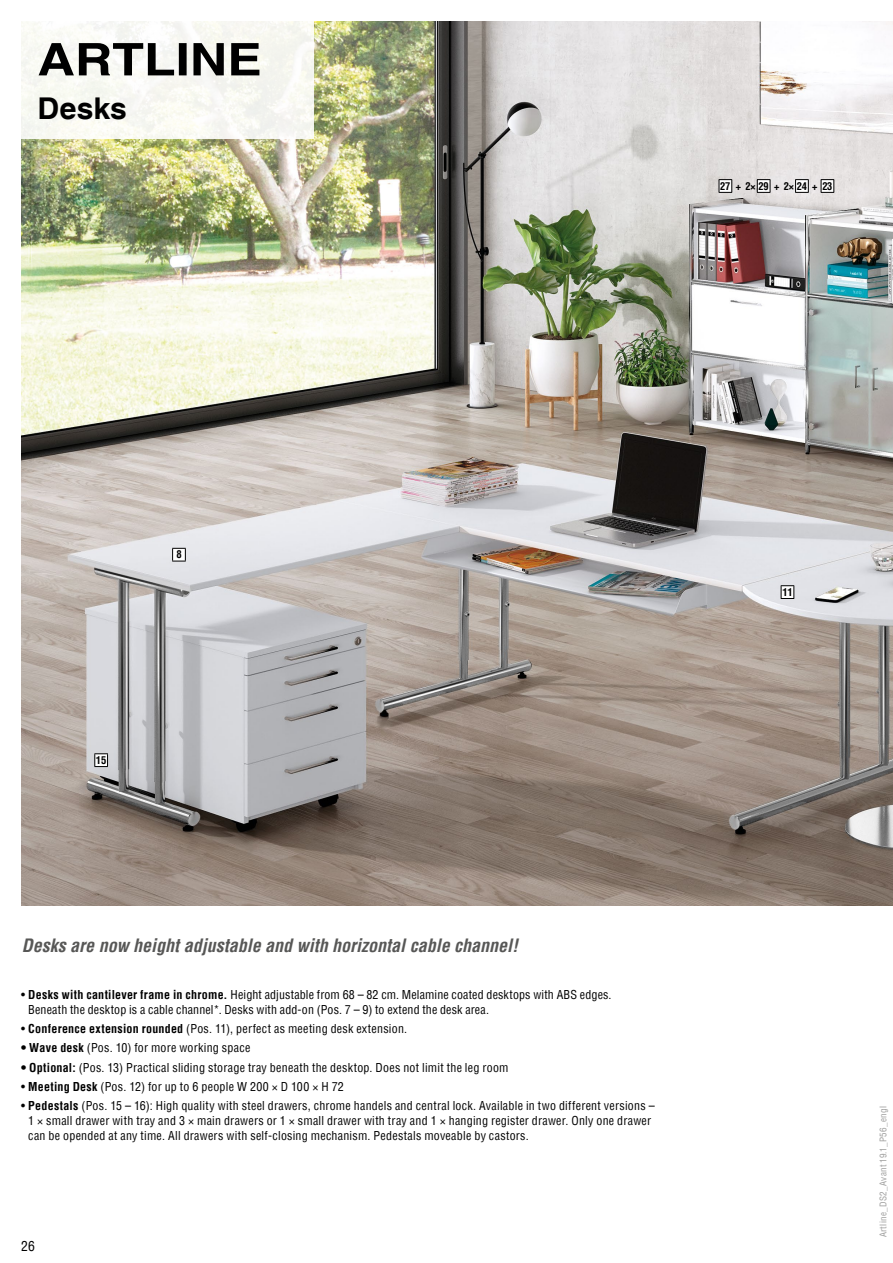
<style>
.page{position:relative;width:893px;height:1263px;background:#fff}
.page>*{position:absolute;margin:0;border:0;box-sizing:border-box;transform-origin:0 0}
.t1{font:700 45px "Helvetica";color:#000;scale:1.15 1}
.t2{font:700 30px "Helvetica";letter-spacing:.005em;color:#000}
.t3{font:italic 700 condensed 18px "Helvetica";color:#575756}
.t4{font:condensed 13.5px "Helvetica";color:#000}
.t5{font:condensed 12px/15px "Helvetica";letter-spacing:.02em;color:#000}
.t6{font:700 condensed 10.5px "Helvetica";letter-spacing:-.03em;color:#000}
.t7{font:condensed 9px "Helvetica";letter-spacing:.03em;color:#9d9d9c}
.s1{font-weight:700}
</style>
<div class="page">
<img style="left:22px;top:21px;width:871px;height:885px">
<svg style="left:94px;top:753px;width:14px;height:14px"></svg>
<svg style="left:172px;top:548px;width:14px;height:14px"></svg>
<svg style="left:781px;top:585px;width:13px;height:14px"></svg>
<svg style="left:719px;top:179px;width:115px;height:14px"></svg>
<div style="left:0;top:0;width:313px;height:138px;background:#fafaf4"></div>
<h1 class="t1" style="left:38px;top:32px;width:196px">ARTLINE</h1>
<h2 class="t2" style="left:38px;top:90px;width:91px">Desks</h2>
<p class="t6" style="left:720px;top:179px;width:114px">27 + 2×29 + 2×24 + 23</p>
<p class="t6" style="left:176px;top:548px;width:7px">8</p>
<p class="t6" style="left:96px;top:753px;width:12px">15</p>
<h3 class="t3" style="left:22px;top:933px;width:498px">Desks are now height adjustable and with horizontal cable channel!</h3>
<p class="t5" style="left:28px;top:987px;width:585px;text-indent:-7px">• <span class="s1">Desks with cantilever frame in chrome.</span> Height adjustable from 68 – 82 cm. Melamine coated desktops with ABS edges.<br>Beneath the desktop is a cable channel*. Desks with add-on (Pos. 7 – 9) to extend the desk area.</p>
<p class="t5" style="left:21px;top:1021px;width:387px">• <span class="s1">Conference extension rounded</span> (Pos. 11), perfect as meeting desk extension.</p>
<p class="t5" style="left:21px;top:1040px;width:231px"><span class="s1">• Wave desk</span> (Pos. 10) for more working space</p>
<p class="t5" style="left:21px;top:1060px;width:489px"><span class="s1">• Optional:</span> (Pos. 13) Practical sliding storage tray beneath the desktop. Does not limit the leg room</p>
<p class="t5" style="left:21px;top:1079px;width:324px">• <span class="s1">Meeting Desk</span> (Pos. 12) for up to 6 people W 200 × D 100 × H 72</p>
<p class="t5" style="left:28px;top:1098px;width:628px;text-indent:-7px">• <span class="s1">Pedestals</span> (Pos. 15 – 16): High quality with steel drawers, chrome handels and central lock. Available in two different versions –<br>1 × small drawer with tray and 3 × main drawers or 1 × small drawer with tray and 1 × hanging register drawer. Only one drawer can be opended at any time. All drawers with self-closing mechanism. Pedestals moveable by castors.</p>
<p class="t4" style="left:21px;top:1237px;width:15px">26</p>
<p class="t6" style="left:782px;top:585px;width:12px">11</p>
<p class="t7" style="left:877px;top:1237px;width:133px;rotate:-90deg">Artline_DS2_Avant 19.1_P56_engl</p>
</div>
